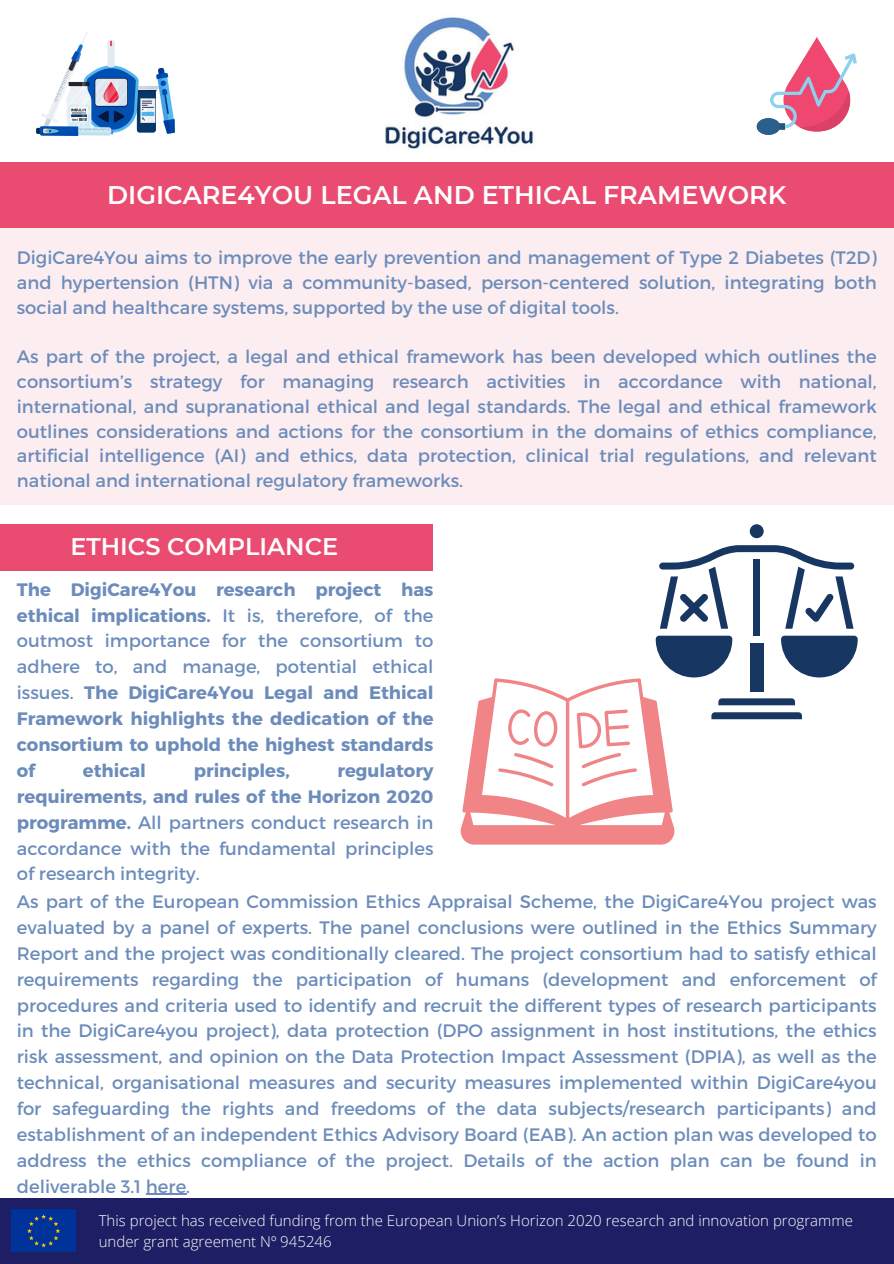
<style>
.page{position:relative;width:894px;height:1264px;background:#fff}
.page>*{position:absolute;margin:0;border:0;box-sizing:border-box;transform-origin:0 0}
.t1{font:600 25.5px "Montserrat";color:#fff}
.t2{font:600 24px "Montserrat";color:#fff}
.t3{font:18px/25.8px "Montserrat";color:#6c8cbb;text-align:justify}
.t4{font:700 18px/25.8px "Montserrat";color:#6c8cbb;text-align:justify}
.t5{font:300 15px/20.2px "Open Sans";color:#fefefe}
.s1{font-weight:400}
.s2{font-weight:700}
</style>
<div class="page">
<img style="left:385px;top:17px;width:149px;height:133px">
<svg style="left:756px;top:37px;width:100px;height:98px"></svg>
<img style="left:36px;top:32px;width:139px;height:103px">
<div style="left:0;top:162px;width:893px;height:66px;background:#ea4b70"></div>
<div style="left:0;top:1197px;width:893px;height:66px;background:#1d1e64"></div>
<div style="left:12px;top:1209px;width:64px;height:43px;background:#039"></div>
<svg style="left:27px;top:1214px;width:33px;height:33px"></svg>
<div style="left:0;top:228px;width:893px;height:277px;background:#fcedf0"></div>
<div style="left:0;top:524px;width:432px;height:46px;background:#ea4b70"></div>
<div style="left:749px;top:524px;width:14px;height:14px;background:#173662;border-radius:50%"></div>
<div style="left:753px;top:559px;width:7px;height:76px;background:#173662"></div>
<svg style="left:659px;top:545px;width:195px;height:83px"></svg>
<svg style="left:460px;top:635px;width:397px;height:209px"></svg>
<hr style="left:146px;top:1193px;width:40px;height:1px;background:#6c8cbb">
<p class="t1" style="left:107px;top:180px;width:680px">DIGICARE4YOU LEGAL AND ETHICAL FRAMEWORK</p>
<p class="t3" style="left:17px;top:244px;width:861px;line-height:24.8px">DigiCare4You aims to improve the early prevention and management of Type 2 Diabetes (T2D) and hypertension (HTN) via a community-based, person-centered solution, integrating both social and healthcare systems, supported by the use of digital tools.</p>
<p class="t3" style="left:17px;top:343px;width:861px;line-height:24.8px">As part of the project, a legal and ethical framework has been developed which outlines the consortium’s strategy for managing research activities in accordance with national, international, and supranational ethical and legal standards. The legal and ethical framework outlines considerations and actions for the consortium in the domains of ethics compliance, artificial intelligence (AI) and ethics, data protection, clinical trial regulations, and relevant national and international regulatory frameworks.</p>
<h1 class="t2" style="left:70px;top:531px;width:269px">ETHICS COMPLIANCE</h1>
<h2 class="t4" style="left:17px;top:575px;width:418px">The DigiCare4You research project has ethical implications. <span class="s1">It is, therefore, of the outmost importance for the consortium to adhere to, and manage, potential ethical issues.</span> The DigiCare4You Legal and Ethical Framework highlights the dedication of the consortium to uphold the highest standards of</h2>
<h2 class="t4" style="left:83px;top:756px;width:65px">ethical</h2>
<h2 class="t4" style="left:194px;top:756px;width:97px">principles,</h2>
<h2 class="t3" style="left:17px;top:756px;width:418px;text-indent:320px"><span class="s2">regulatory requirements, and rules of the Horizon 2020 programme.</span> All partners conduct research in accordance with the fundamental principles of research integrity.</h2>
<p class="t3" style="left:17px;top:887px;width:861px">As part of the European Commission Ethics Appraisal Scheme, the DigiCare4You project was evaluated by a panel of experts. The panel conclusions were outlined in the Ethics Summary Report and the project was conditionally cleared. The project consortium had to satisfy ethical requirements regarding the participation of humans (development and enforcement of procedures and criteria used to identify and recruit the different types of research participants in the DigiCare4you project), data protection (DPO assignment in host institutions, the ethics risk assessment, and opinion on the Data Protection Impact Assessment (DPIA), as well as the technical, organisational measures and security measures implemented within DigiCare4you for safeguarding the rights and freedoms of the data subjects/research participants) and establishment of an independent Ethics Advisory Board (EAB). An action plan was developed to address the ethics compliance of the project. Details of the action plan can be found in deliverable 3.1 here.</p>
<p class="t5" style="left:99px;top:1210px;width:755px">This project has received funding from the European Union’s Horizon 2020 research and innovation programme under grant agreement Nº 945246</p>
</div>
